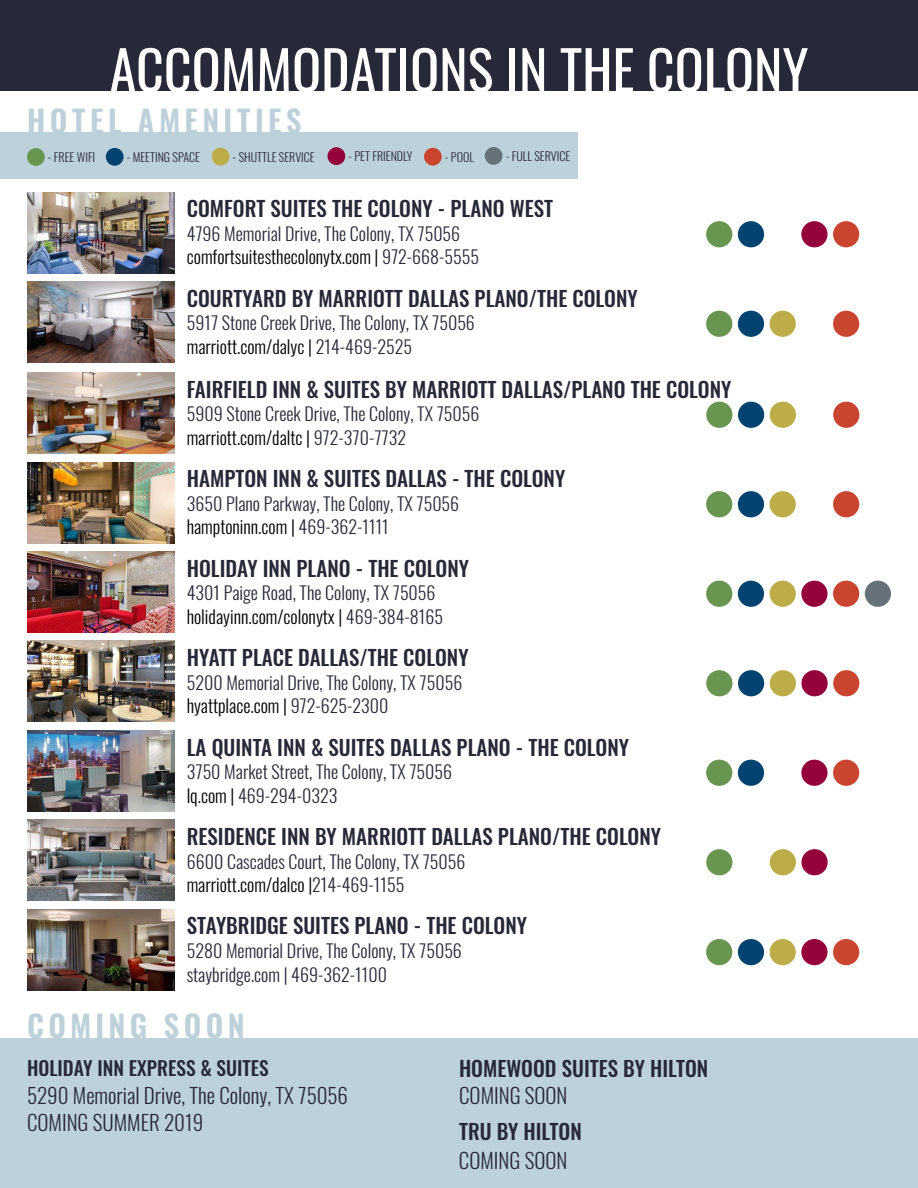
<style>
.page{position:relative;width:918px;height:1188px;background:#fff}
.page>*{position:absolute;margin:0;border:0;box-sizing:border-box;transform-origin:0 0}
.t1{font:54px "Oswald";color:#fff}
.t2{font:600 30px "Oswald";letter-spacing:.15em;color:#bdd1db}
.t3{font:500 21px "Oswald";color:#272838}
.t4{font:300 21px/27px "Oswald";color:#272838}
.t5{font:500 19.5px "Oswald";color:#272838}
.t6{font:300 18px/23.7px "Oswald";color:#272838}
.t7{font:300 12px "Oswald";color:#272838}
.s1{color:#000}
</style>
<div class="page">
<div style="left:0;top:132px;width:578px;height:46px;background:#bdd1db"></div>
<div style="left:0;top:1038px;width:918px;height:150px;background:#bdd1db"></div>
<div style="left:0;top:0;width:918px;height:90px;background:#272838"></div>
<img style="left:27px;top:192px;width:148px;height:81px">
<img style="left:27px;top:282px;width:148px;height:81px">
<img style="left:27px;top:373px;width:147px;height:81px">
<img style="left:27px;top:462px;width:147px;height:81px">
<img style="left:27px;top:552px;width:147px;height:81px">
<img style="left:27px;top:641px;width:148px;height:81px">
<img style="left:27px;top:730px;width:147px;height:81px">
<img style="left:27px;top:820px;width:147px;height:81px">
<img style="left:27px;top:909px;width:147px;height:81px">
<div style="left:706px;top:849px;width:26px;height:26px;background:#689550;border-radius:50%"></div>
<div style="left:770px;top:849px;width:26px;height:26px;background:#bdad48;border-radius:50%"></div>
<div style="left:801px;top:849px;width:27px;height:26px;background:#95013d;border-radius:50%"></div>
<div style="left:706px;top:221px;width:26px;height:26px;background:#689550;border-radius:50%"></div>
<div style="left:738px;top:221px;width:26px;height:26px;background:#004270;border-radius:50%"></div>
<div style="left:801px;top:221px;width:27px;height:26px;background:#95013d;border-radius:50%"></div>
<div style="left:833px;top:221px;width:26px;height:26px;background:#ca4530;border-radius:50%"></div>
<div style="left:706px;top:311px;width:26px;height:26px;background:#689550;border-radius:50%"></div>
<div style="left:738px;top:311px;width:26px;height:26px;background:#004270;border-radius:50%"></div>
<div style="left:770px;top:311px;width:26px;height:26px;background:#bdad48;border-radius:50%"></div>
<div style="left:833px;top:311px;width:26px;height:26px;background:#ca4530;border-radius:50%"></div>
<div style="left:706px;top:402px;width:26px;height:26px;background:#689550;border-radius:50%"></div>
<div style="left:738px;top:402px;width:26px;height:26px;background:#004270;border-radius:50%"></div>
<div style="left:770px;top:402px;width:26px;height:26px;background:#bdad48;border-radius:50%"></div>
<div style="left:833px;top:402px;width:26px;height:26px;background:#ca4530;border-radius:50%"></div>
<div style="left:706px;top:491px;width:26px;height:26px;background:#689550;border-radius:50%"></div>
<div style="left:738px;top:491px;width:26px;height:26px;background:#004270;border-radius:50%"></div>
<div style="left:770px;top:491px;width:26px;height:26px;background:#bdad48;border-radius:50%"></div>
<div style="left:833px;top:491px;width:26px;height:26px;background:#ca4530;border-radius:50%"></div>
<div style="left:706px;top:670px;width:26px;height:26px;background:#689550;border-radius:50%"></div>
<div style="left:738px;top:670px;width:26px;height:26px;background:#004270;border-radius:50%"></div>
<div style="left:770px;top:670px;width:26px;height:26px;background:#bdad48;border-radius:50%"></div>
<div style="left:801px;top:670px;width:27px;height:26px;background:#95013d;border-radius:50%"></div>
<div style="left:833px;top:670px;width:26px;height:26px;background:#ca4530;border-radius:50%"></div>
<div style="left:706px;top:760px;width:26px;height:26px;background:#689550;border-radius:50%"></div>
<div style="left:738px;top:760px;width:26px;height:26px;background:#004270;border-radius:50%"></div>
<div style="left:801px;top:760px;width:27px;height:26px;background:#95013d;border-radius:50%"></div>
<div style="left:833px;top:760px;width:26px;height:26px;background:#ca4530;border-radius:50%"></div>
<div style="left:706px;top:939px;width:26px;height:26px;background:#689550;border-radius:50%"></div>
<div style="left:738px;top:939px;width:26px;height:26px;background:#004270;border-radius:50%"></div>
<div style="left:770px;top:939px;width:26px;height:26px;background:#bdad48;border-radius:50%"></div>
<div style="left:801px;top:939px;width:27px;height:26px;background:#95013d;border-radius:50%"></div>
<div style="left:833px;top:939px;width:26px;height:26px;background:#ca4530;border-radius:50%"></div>
<div style="left:706px;top:581px;width:26px;height:26px;background:#689550;border-radius:50%"></div>
<div style="left:738px;top:581px;width:26px;height:26px;background:#004270;border-radius:50%"></div>
<div style="left:770px;top:581px;width:26px;height:26px;background:#bdad48;border-radius:50%"></div>
<div style="left:801px;top:581px;width:27px;height:26px;background:#95013d;border-radius:50%"></div>
<div style="left:833px;top:581px;width:26px;height:26px;background:#ca4530;border-radius:50%"></div>
<div style="left:865px;top:581px;width:26px;height:26px;background:#657279;border-radius:50%"></div>
<div style="left:27px;top:148px;width:18px;height:18px;background:#689550;border-radius:50%"></div>
<div style="left:327px;top:147px;width:18px;height:18px;background:#95013d;border-radius:50%"></div>
<div style="left:106px;top:148px;width:18px;height:18px;background:#004270;border-radius:50%"></div>
<div style="left:424px;top:148px;width:18px;height:18px;background:#ca4530;border-radius:50%"></div>
<div style="left:212px;top:148px;width:17px;height:18px;background:#bdad48;border-radius:50%"></div>
<div style="left:485px;top:147px;width:18px;height:18px;background:#657279;border-radius:50%"></div>
<h1 class="t1" style="left:110px;top:22px;width:700px">ACCOMMODATIONS IN THE COLONY</h1>
<h2 class="t2" style="left:27px;top:105px;width:276px">HOTEL AMENITIES</h2>
<p class="t7" style="left:48px;top:147px;width:49px">- FREE WIFI</p>
<p class="t7" style="left:127px;top:146px;width:75px">- MEETING SPACE</p>
<p class="t7" style="left:233px;top:146px;width:84px">- SHUTTLE SERVICE</p>
<p class="t7" style="left:348px;top:146px;width:66px">- PET FRIENDLY</p>
<p class="t7" style="left:445px;top:146px;width:30px">- POOL</p>
<p class="t7" style="left:506px;top:146px;width:66px">- FULL SERVICE</p>
<p class="t3" style="left:187px;top:198px;width:368px">COMFORT SUITES THE COLONY - PLANO WEST</p>
<p class="t6" style="left:187px;top:220px;width:294px">4796 Memorial Drive, The Colony, TX 75056 <span class="s1">comfortsuitesthecolonytx.com |</span> 972-668-5555</p>
<p class="t3" style="left:187px;top:287px;width:452px">COURTYARD BY MARRIOTT DALLAS PLANO/THE COLONY</p>
<p class="t6" style="left:187px;top:309px;width:290px">5917 Stone Creek Drive, The Colony, TX 75056 <span class="s1">marriott.com/dalyc |</span> 214-469-2525</p>
<p class="t3" style="left:187px;top:378px;width:546px">FAIRFIELD INN &amp; SUITES BY MARRIOTT DALLAS/PLANO THE COLONY</p>
<p class="t6" style="left:187px;top:400px;width:294px">5909 Stone Creek Drive, The Colony, TX 75056 <span class="s1">marriott.com/daltc |</span> 972-370-7732</p>
<p class="t3" style="left:187px;top:468px;width:380px">HAMPTON INN &amp; SUITES DALLAS - THE COLONY</p>
<p class="t6" style="left:187px;top:490px;width:274px">3650 Plano Parkway, The Colony, TX 75056 <span class="s1">hamptoninn.com |</span> 469-362-1111</p>
<p class="t3" style="left:187px;top:557px;width:284px">HOLIDAY INN PLANO - THE COLONY</p>
<p class="t6" style="left:187px;top:579px;width:258px">4301 Paige Road, The Colony, TX 75056 <span class="s1">holidayinn.com/colonytx |</span> 469-384-8165</p>
<p class="t3" style="left:187px;top:647px;width:283px">HYATT PLACE DALLAS/THE COLONY</p>
<p class="t6" style="left:187px;top:669px;width:277px">5200 Memorial Drive, The Colony, TX 75056 <span class="s1">hyattplace.com |</span> 972-625-2300</p>
<p class="t3" style="left:187px;top:736px;width:444px">LA QUINTA INN &amp; SUITES DALLAS PLANO - THE COLONY</p>
<p class="t6" style="left:187px;top:758px;width:267px">3750 Market Street, The Colony, TX 75056 <span class="s1">lq.com |</span> 469-294-0323</p>
<p class="t3" style="left:187px;top:826px;width:476px">RESIDENCE INN BY MARRIOTT DALLAS PLANO/THE COLONY</p>
<p class="t6" style="left:187px;top:847px;width:280px">6600 Cascades Court, The Colony, TX 75056 <span class="s1">marriott.com/dalco |</span>214-469-1155</p>
<p class="t3" style="left:187px;top:915px;width:342px">STAYBRIDGE SUITES PLANO - THE COLONY</p>
<p class="t6" style="left:187px;top:936px;width:277px;line-height:24.5px">5280 Memorial Drive, The Colony, TX 75056 staybridge.com | 469-362-1100</p>
<h2 class="t2" style="left:27px;top:1010px;width:41px">COMIN</h2>
<h2 class="t2" style="left:130px;top:1010px;width:55px">G SOON</h2>
<p class="t5" style="left:27px;top:1058px;width:243px">HOLIDAY INN EXPRESS &amp; SUITES</p>
<p class="t3" style="left:459px;top:1057px;width:251px">HOMEWOOD SUITES BY HILTON</p>
<p class="t4" style="left:27px;top:1080px;width:323px">5290 Memorial Drive, The Colony, TX 75056<br>COMING SUMMER 2019</p>
<p class="t4" style="left:459px;top:1080px;width:110px">COMING SOON</p>
<p class="t4" style="left:459px;top:1144px;width:110px">COMING SOON</p>
<p class="t3" style="left:459px;top:1121px;width:124px">TRU BY HILTON</p>
</div>
